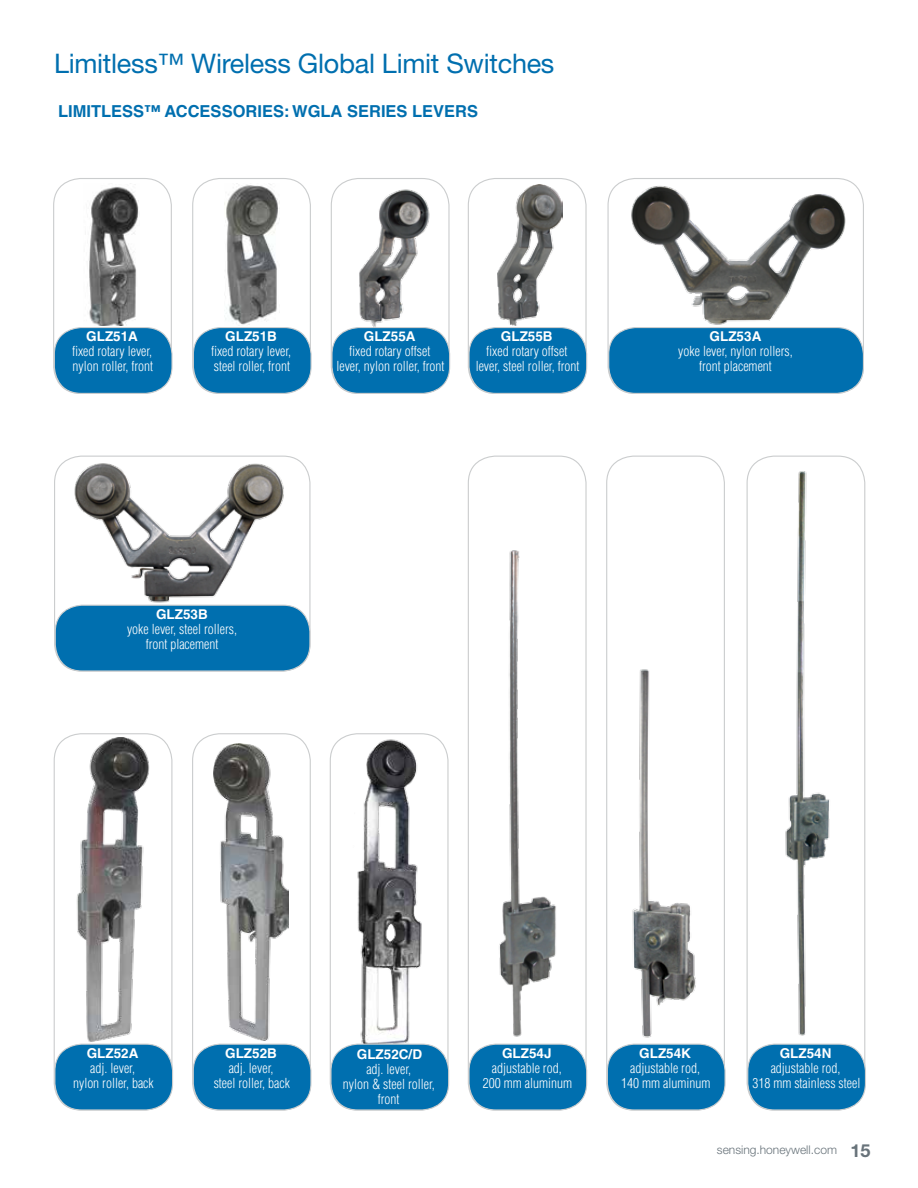
<style>
.page{position:relative;width:918px;height:1188px;background:#fff}
.page>*{position:absolute;margin:0;border:0;box-sizing:border-box;transform-origin:0 0}
.t1{font:27px "Helvetica Neue LT Std";letter-spacing:-.01em;color:#006faf}
.t2{font:700 16.5px "Helvetica LT Std";color:#006faf}
.t3{font:300 condensed 13.5px/15px "Helvetica LT Std";color:#fff;text-align:center}
.t4{font:700 13.5px "Helvetica LT Std";color:#fff}
.t5{font:300 12px "Helvetica Neue LT Std";color:#68737a}
.s1{font-weight:700;font-size:18px}
</style>
<div class="page">
<div style="left:53px;top:178px;width:119px;height:216px;border:1px solid #cbcdce;border-radius:27px"></div>
<div style="left:54px;top:328px;width:118px;height:65px;background:#006faf;border-radius:27px"></div>
<div style="left:54px;top:327px;width:119px;height:67px;border:1px solid #cbcdce;border-radius:27px"></div>
<div style="left:192px;top:178px;width:119px;height:216px;border:1px solid #cbcdce;border-radius:27px"></div>
<div style="left:193px;top:328px;width:118px;height:65px;background:#006faf;border-radius:27px"></div>
<div style="left:193px;top:327px;width:119px;height:67px;border:1px solid #cbcdce;border-radius:27px"></div>
<div style="left:54px;top:733px;width:118px;height:378px;border:1px solid #cbcdce;border-radius:27px"></div>
<div style="left:55px;top:1044px;width:118px;height:66px;background:#006faf;border-radius:27px"></div>
<div style="left:54px;top:1044px;width:119px;height:67px;border:1px solid #cbcdce;border-radius:27px"></div>
<div style="left:192px;top:733px;width:119px;height:378px;border:1px solid #cbcdce;border-radius:27px"></div>
<div style="left:193px;top:1044px;width:118px;height:66px;background:#006faf;border-radius:27px"></div>
<div style="left:193px;top:1044px;width:119px;height:67px;border:1px solid #cbcdce;border-radius:27px"></div>
<div style="left:747px;top:456px;width:118px;height:655px;border:1px solid #cbcdce;border-radius:27px"></div>
<div style="left:748px;top:1044px;width:117px;height:66px;background:#006faf;border-radius:27px"></div>
<div style="left:747px;top:1044px;width:119px;height:67px;border:1px solid #cbcdce;border-radius:27px"></div>
<div style="left:331px;top:178px;width:119px;height:216px;border:1px solid #cbcdce;border-radius:27px"></div>
<div style="left:332px;top:328px;width:118px;height:65px;background:#006faf;border-radius:27px"></div>
<div style="left:331px;top:327px;width:119px;height:67px;border:1px solid #cbcdce;border-radius:27px"></div>
<img style="left:89px;top:187px;width:50px;height:139px">
<img style="left:224px;top:184px;width:56px;height:141px">
<img style="left:76px;top:738px;width:74px;height:304px">
<img style="left:213px;top:743px;width:76px;height:298px">
<div style="left:468px;top:178px;width:119px;height:216px;border:1px solid #cbcdce;border-radius:27px"></div>
<div style="left:469px;top:328px;width:118px;height:65px;background:#006faf;border-radius:27px"></div>
<div style="left:468px;top:327px;width:119px;height:67px;border:1px solid #cbcdce;border-radius:27px"></div>
<img style="left:497px;top:185px;width:66px;height:141px">
<div style="left:330px;top:733px;width:119px;height:378px;border:1px solid #cbcdce;border-radius:27px"></div>
<div style="left:609px;top:328px;width:254px;height:65px;background:#006faf;border-radius:27px"></div>
<div style="left:608px;top:327px;width:256px;height:67px;border:1px solid #cbcdce;border-radius:27px"></div>
<div style="left:55px;top:605px;width:255px;height:66px;background:#006faf;border-radius:27px"></div>
<div style="left:55px;top:605px;width:256px;height:67px;border:1px solid #cbcdce;border-radius:27px"></div>
<div style="left:606px;top:456px;width:119px;height:655px;border:1px solid #cbcdce;border-radius:27px"></div>
<div style="left:607px;top:1044px;width:118px;height:66px;background:#006faf;border-radius:27px"></div>
<div style="left:607px;top:1044px;width:119px;height:67px;border:1px solid #cbcdce;border-radius:27px"></div>
<div style="left:468px;top:456px;width:119px;height:655px;border:1px solid #cbcdce;border-radius:27px"></div>
<div style="left:469px;top:1044px;width:118px;height:66px;background:#006faf;border-radius:27px"></div>
<div style="left:468px;top:1044px;width:119px;height:67px;border:1px solid #cbcdce;border-radius:27px"></div>
<img style="left:499px;top:550px;width:57px;height:487px">
<img style="left:627px;top:669px;width:76px;height:376px">
<img style="left:785px;top:471px;width:45px;height:565px">
<img style="left:72px;top:463px;width:219px;height:144px">
<img style="left:349px;top:189px;width:82px;height:140px">
<img style="left:629px;top:180px;width:218px;height:149px">
<img style="left:352px;top:733px;width:76px;height:312px">
<div style="left:331px;top:1044px;width:118px;height:66px;background:#006faf;border-radius:27px"></div>
<div style="left:330px;top:1044px;width:119px;height:67px;border:1px solid #cbcdce;border-radius:27px"></div>
<h1 class="t1" style="left:54px;top:48px;width:502px">Limitless™ Wireless Global Limit Switches</h1>
<p class="t2" style="left:58px;top:101px;width:422px">LIMITLESS™ ACCESSORIES: WGLA SERIES LEVERS</p>
<p class="t4" style="left:86px;top:328px;width:53px">GLZ51A</p>
<p class="t3" style="left:72px;top:344px;width:83px;text-align:left">fixed rotary lever, nylon roller, front</p>
<p class="t4" style="left:225px;top:328px;width:53px">GLZ51B</p>
<p class="t3" style="left:211px;top:344px;width:82px;text-align:left">fixed rotary lever, steel roller, front</p>
<p class="t4" style="left:364px;top:328px;width:53px">GLZ55A</p>
<p class="t3" style="left:336px;top:344px;width:110px">fixed rotary offset lever, nylon roller, front</p>
<p class="t4" style="left:501px;top:328px;width:53px">GLZ55B</p>
<p class="t3" style="left:476px;top:344px;width:105px">fixed rotary offset lever, steel roller, front</p>
<p class="t4" style="left:156px;top:606px;width:53px">GLZ53B</p>
<p class="t3" style="left:127px;top:621px;width:111px">yoke lever, steel rollers, front placement</p>
<p class="t4" style="left:710px;top:328px;width:53px">GLZ53A</p>
<p class="t3" style="left:678px;top:344px;width:116px">yoke lever, nylon rollers, front placement</p>
<p class="t4" style="left:87px;top:1045px;width:53px">GLZ52A</p>
<p class="t3" style="left:73px;top:1060px;width:82px">adj. lever,<br>nylon roller, back</p>
<p class="t4" style="left:225px;top:1045px;width:53px">GLZ52B</p>
<p class="t3" style="left:214px;top:1060px;width:78px">adj. lever,<br>steel roller, back</p>
<p class="t4" style="left:357px;top:1046px;width:67px">GLZ52C/D</p>
<p class="t3" style="left:343px;top:1062px;width:93px">adj. lever,<br>nylon &amp; steel roller, front</p>
<p class="t4" style="left:502px;top:1045px;width:51px">GLZ54J</p>
<p class="t3" style="left:483px;top:1060px;width:91px">adjustable rod,<br>200 mm aluminum</p>
<p class="t4" style="left:639px;top:1045px;width:53px">GLZ54K</p>
<p class="t3" style="left:621px;top:1060px;width:91px">adjustable rod,<br>140 mm aluminum</p>
<p class="t4" style="left:780px;top:1045px;width:53px">GLZ54N</p>
<p class="t3" style="left:752px;top:1060px;width:109px">adjustable rod,<br>318 mm stainless steel</p>
<p class="t5" style="left:717px;top:1143px;width:155px">sensing.honeywell.com <span class="s1">15</span></p>
</div>
